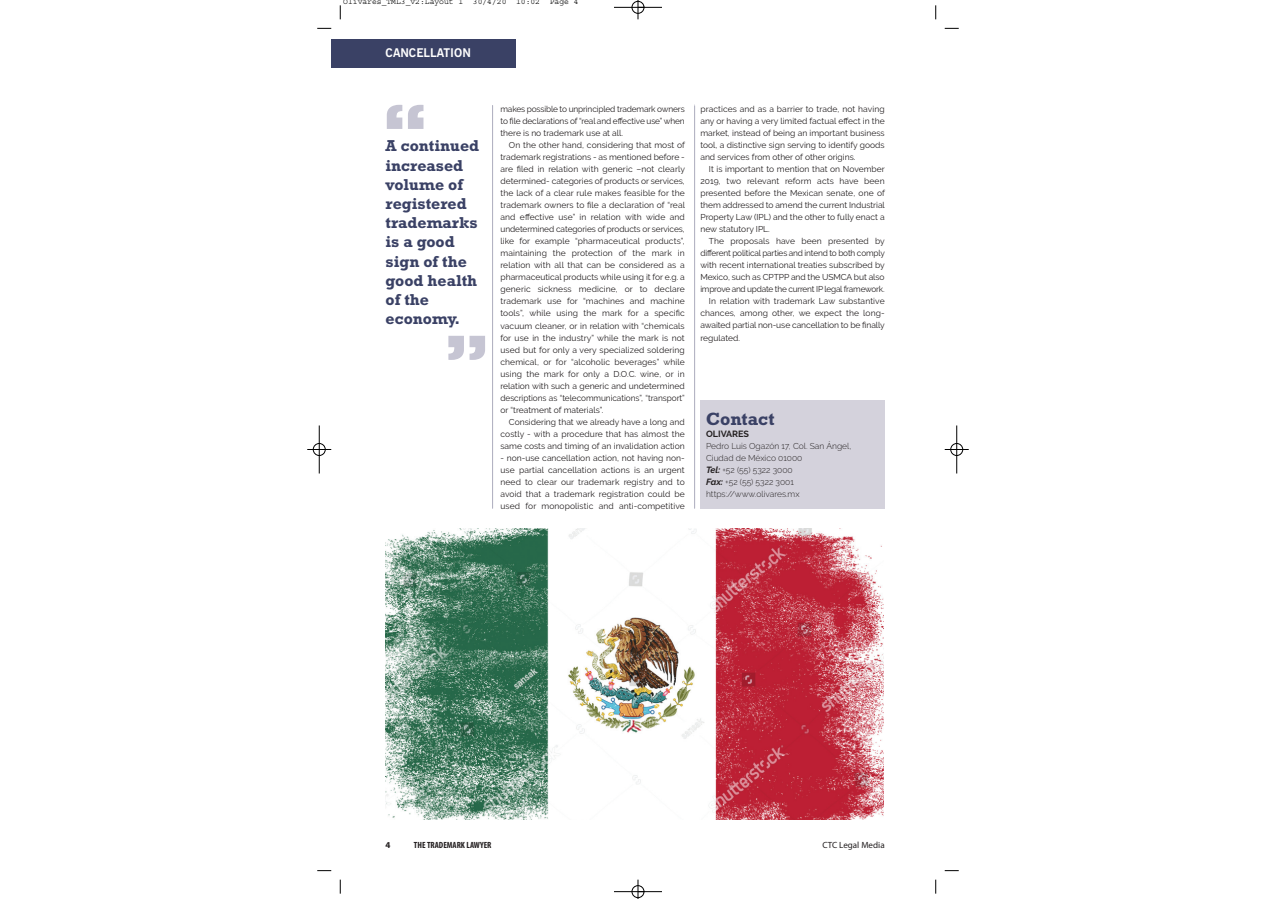
<style>
.page{position:relative;width:1276px;height:899px;background:#fff}
.page>*{position:absolute;margin:0;border:0;box-sizing:border-box;transform-origin:0 0}
.t1{font:800 64px "Rockwell";color:#c6c5d3}
.t2{font:700 18px "Rockwell";color:#3a4165}
.t3{font:700 16px/19.2px "Rockwell";color:#3a4165}
.t4{font:700 12px "News Gothic BT";color:#fff}
.t5{font:700 condensed 9px "Myriad Pro";color:#231f20}
.t6{font:9px "Myriad Pro";color:#231f20}
.t7{font:700 9px "Raleway";color:#231f20}
.t8{font:700 9px "Myriad Pro";color:#231f20}
.t9{font:8.5px/12px "Raleway";color:#231f20;text-align:justify}
.t10{font:300 8.5px/12px "Raleway";color:#231f20}
.t11{font:8.5px "Raleway";letter-spacing:-.025em;color:#231f20}
.t12{font:8px "Courier";color:#000}
.s1{font-weight:700;font-style:italic;font-size:9px}
</style>
<div class="page">
<svg style="left:492px;top:106px;width:1px;height:403px"></svg>
<div style="left:332px;top:40px;width:184px;height:28px;background:#3a4165"></div>
<svg style="left:694px;top:105px;width:1px;height:404px"></svg>
<div style="left:700px;top:400px;width:184px;height:108px;background:#d4d2dc"></div>
<img style="left:386px;top:528px;width:498px;height:291px">
<svg style="left:340px;top:5px;width:1px;height:14px"></svg>
<svg style="left:317px;top:28px;width:14px;height:1px"></svg>
<svg style="left:935px;top:5px;width:1px;height:14px"></svg>
<svg style="left:944px;top:28px;width:14px;height:1px"></svg>
<svg style="left:340px;top:879px;width:1px;height:14px"></svg>
<svg style="left:317px;top:870px;width:14px;height:1px"></svg>
<svg style="left:935px;top:879px;width:1px;height:14px"></svg>
<svg style="left:944px;top:870px;width:14px;height:1px"></svg>
<div style="left:632px;top:1px;width:12px;height:13px;border:1px solid #fff;border-radius:50%"></div>
<div style="left:313px;top:443px;width:12px;height:13px;border:1px solid #fff;border-radius:50%"></div>
<div style="left:950px;top:443px;width:13px;height:13px;border:1px solid #fff;border-radius:50%"></div>
<hr style="left:614px;top:7px;width:48px;height:1px;background:#000">
<hr style="left:614px;top:891px;width:48px;height:1px;background:#000">
<hr style="left:319px;top:425px;width:1px;height:48px;background:#000">
<hr style="left:956px;top:425px;width:1px;height:48px;background:#000">
<svg style="left:638px;top:0;width:1px;height:19px"></svg>
<svg style="left:638px;top:879px;width:1px;height:20px"></svg>
<svg style="left:307px;top:449px;width:24px;height:1px"></svg>
<svg style="left:944px;top:449px;width:24px;height:1px"></svg>
<div style="left:632px;top:1px;width:12px;height:12px;border:1px solid #000;border-radius:50%"></div>
<div style="left:632px;top:885px;width:12px;height:12px;border:1px solid #000;border-radius:50%"></div>
<div style="left:313px;top:443px;width:12px;height:12px;border:1px solid #000;border-radius:50%"></div>
<div style="left:950px;top:443px;width:13px;height:12px;border:1px solid #000;border-radius:50%"></div>
<p class="t12" style="left:343px;top:-1px;width:237px">Olivares_TML3_v2:Layout 1 30/4/20 10:02 Page 4</p>
<h3 class="t4" style="left:386px;top:49px;width:87px">CANCELLATION</h3>
<h1 class="t1" style="left:382px;top:105px;width:48px">“</h1>
<h3 class="t3" style="left:386px;top:138px;width:95px">A continued increased volume of registered trademarks is a good sign of the good health of the economy.</h3>
<h1 class="t1" style="left:444px;top:336px;width:48px">”</h1>
<p class="t9" style="left:500px;top:104px;width:186px">makes possible to unprincipled trademark owners to file declarations of “real and effective use” when there is no trademark use at all.</p>
<p class="t9" style="left:500px;top:140px;width:186px;text-indent:8px">On the other hand, considering that most of trademark registrations - as mentioned before - are filed in relation with generic –not clearly determined- categories of products or services, the lack of a clear rule makes feasible for the trademark owners to file a declaration of “real and effective use” in relation with wide and undetermined categories of products or services, like for example “pharmaceutical products”, maintaining the protection of the mark in relation with all that can be considered as a pharmaceutical products while using it for e.g. a generic sickness medicine, or to declare trademark use for “machines and machine tools”, while using the mark for a specific vacuum cleaner, or in relation with “chemicals for use in the industry” while the mark is not used but for only a very specialized soldering chemical, or for “alcoholic beverages” while using the mark for only a D.O.C. wine, or in relation with such a generic and undetermined descriptions as “telecommunications”, “transport” or “treatment of materials”.</p>
<p class="t9" style="left:500px;top:416px;width:186px;text-indent:8px">Considering that we already have a long and costly - with a procedure that has almost the same costs and timing of an invalidation action</p>
<p class="t9" style="left:500px;top:452px;width:186px">- non-use cancellation action, not having non&shy;use partial cancellation actions is an urgent need to clear our trademark registry and to avoid that a trademark registration could be used for monopolistic and anti-competitive</p>
<p class="t9" style="left:700px;top:104px;width:186px">practices and as a barrier to trade, not having any or having a very limited factual effect in the market, instead of being an important business tool, a distinctive sign serving to identify goods and services from other of other origins.</p>
<p class="t9" style="left:700px;top:164px;width:186px;text-indent:8px">It is important to mention that on November 2019, two relevant reform acts have been presented before the Mexican senate, one of them addressed to amend the current Industrial Property Law (IPL) and the other to fully enact a new statutory IPL.</p>
<p class="t9" style="left:709px;top:236px;width:177px">The proposals have been presented by</p>
<p class="t9" style="left:700px;top:248px;width:186px">different political parties and intend to both comply</p>
<p class="t9" style="left:700px;top:260px;width:186px">with recent international treaties subscribed by</p>
<p class="t9" style="left:700px;top:272px;width:186px">Mexico, such as CPTPP and the USMCA but also</p>
<p class="t11" style="left:700px;top:286px;width:186px">improve and update the current IP legal framework.</p>
<p class="t9" style="left:709px;top:296px;width:177px">In relation with trademark Law substantive</p>
<p class="t9" style="left:700px;top:308px;width:186px">chances, among other, we expect the long-</p>
<p class="t9" style="left:700px;top:320px;width:186px">awaited partial non-use cancellation to be finally</p>
<p class="t9" style="left:700px;top:332px;width:41px">regulated.</p>
<h2 class="t2" style="left:706px;top:412px;width:70px">Contact</h2>
<p class="t7" style="left:706px;top:430px;width:44px">OLIVARES</p>
<p class="t10" style="left:706px;top:440px;width:147px">Pedro Luis Ogazón 17, Col. San Ángel,<br>Ciudad de México 01000<br><span class="s1">Tel:</span> +52 (55) 5322 3000<br><span class="s1">Fax:</span> +52 (55) 5322 3001 https://www.olivares.mx</p>
<p class="t8" style="left:386px;top:839px;width:6px">4</p>
<p class="t5" style="left:414px;top:839px;width:79px">THE TRADEMARK LAWYER</p>
<p class="t6" style="left:822px;top:841px;width:64px">CTC Legal Media</p>
</div>
